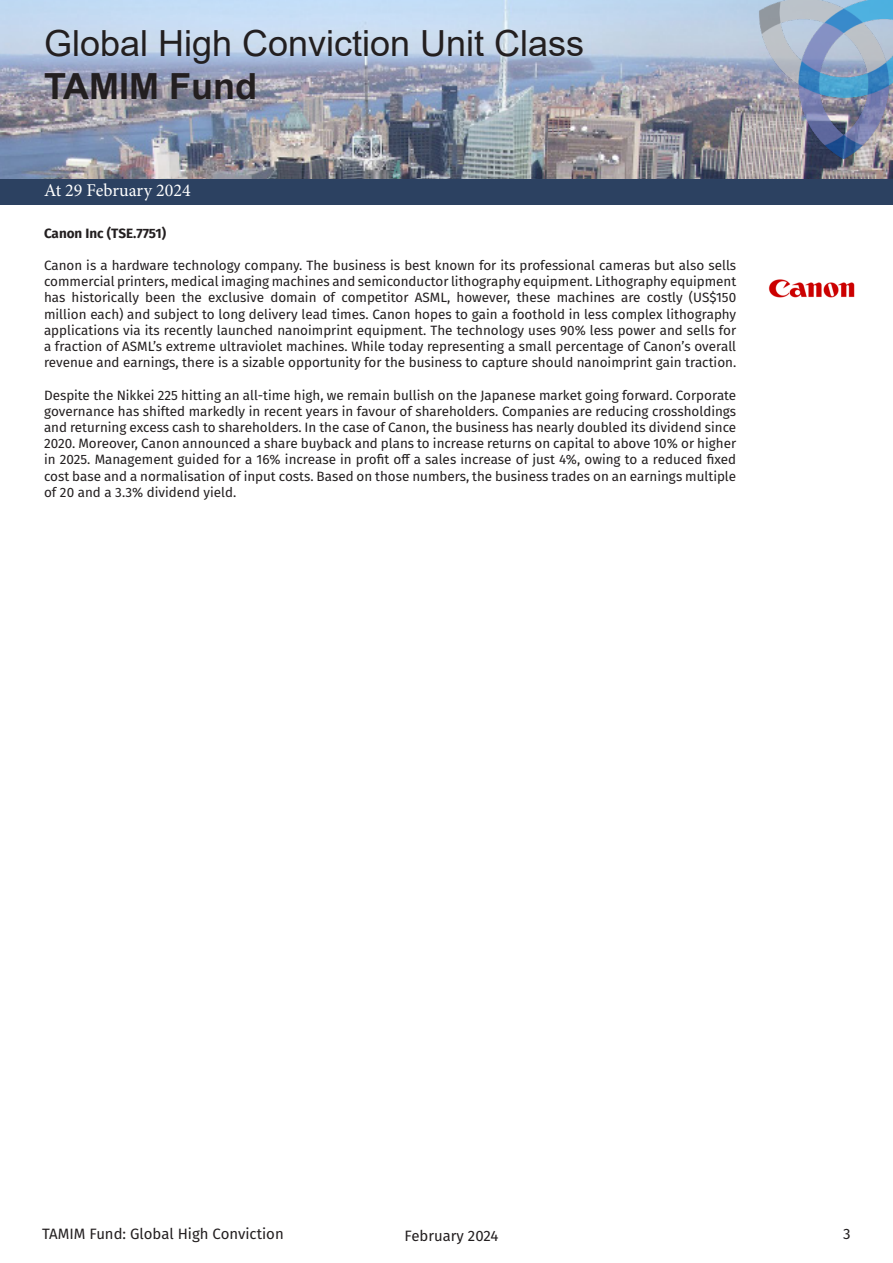
<style>
.page{position:relative;width:893px;height:1263px;background:#fff}
.page>*{position:absolute;margin:0;border:0;box-sizing:border-box;transform-origin:0 0}
.t1{font:36px "Arial";color:#231f20}
.t2{font:700 36px "Arial";color:#231f20}
.t3{font:18px "Minion Pro";color:#fff}
.t4{font:15px "Fira Sans";color:#231f20}
.t5{font:13.5px/16.2px "Fira Sans";color:#231f20;text-align:justify}
.t6{font:700 13.5px "Fira Sans";color:#231f20}
</style>
<div class="page">
<img style="left:0;top:0;width:727px;height:179px">
<div style="left:0;top:179px;width:893px;height:26px;background:#2c4161"></div>
<img style="left:727px;top:0;width:166px;height:179px">
<img style="left:768px;top:279px;width:87px;height:19px">
<h1 class="t1" style="left:44px;top:19px;width:542px">Global High Conviction Unit Class</h1>
<h1 class="t2" style="left:44px;top:61px;width:215px">TAMIM Fund</h1>
<h2 class="t3" style="left:44px;top:178px;width:148px">At 29 February 2024</h2>
<p class="t6" style="left:44px;top:222px;width:124px">Canon Inc (TSE.7751)</p>
<p class="t5" style="left:44px;top:257px;width:694px">Canon is a hardware technology company. The business is best known for its professional cameras but also sells commercial printers, medical imaging machines and semiconductor lithography equipment. Lithography equipment has historically been the exclusive domain of competitor ASML, however, these machines are costly (US$150 million each) and subject to long delivery lead times. Canon hopes to gain a foothold in less complex lithography applications via its recently launched nanoimprint equipment. The technology uses 90% less power and sells for a fraction of ASML’s extreme ultraviolet machines. While today representing a small percentage of Canon’s overall revenue and earnings, there is a sizable opportunity for the business to capture should nanoimprint gain traction.</p>
<p class="t5" style="left:44px;top:386px;width:694px">Despite the Nikkei 225 hitting an all-time high, we remain bullish on the Japanese market going forward. Corporate governance has shifted markedly in recent years in favour of shareholders. Companies are reducing crossholdings and returning excess cash to shareholders. In the case of Canon, the business has nearly doubled its dividend since 2020. Moreover, Canon announced a share buyback and plans to increase returns on capital to above 10% or higher in 2025. Management guided for a 16% increase in profit off a sales increase of just 4%, owing to a reduced fixed cost base and a normalisation of input costs. Based on those numbers, the business trades on an earnings multiple of 20 and a 3.3% dividend yield.</p>
<p class="t4" style="left:42px;top:1222px;width:243px">TAMIM Fund: Global High Conviction</p>
<p class="t4" style="left:405px;top:1225px;width:95px">February 2024</p>
<p class="t4" style="left:843px;top:1222px;width:9px">3</p>
</div>
